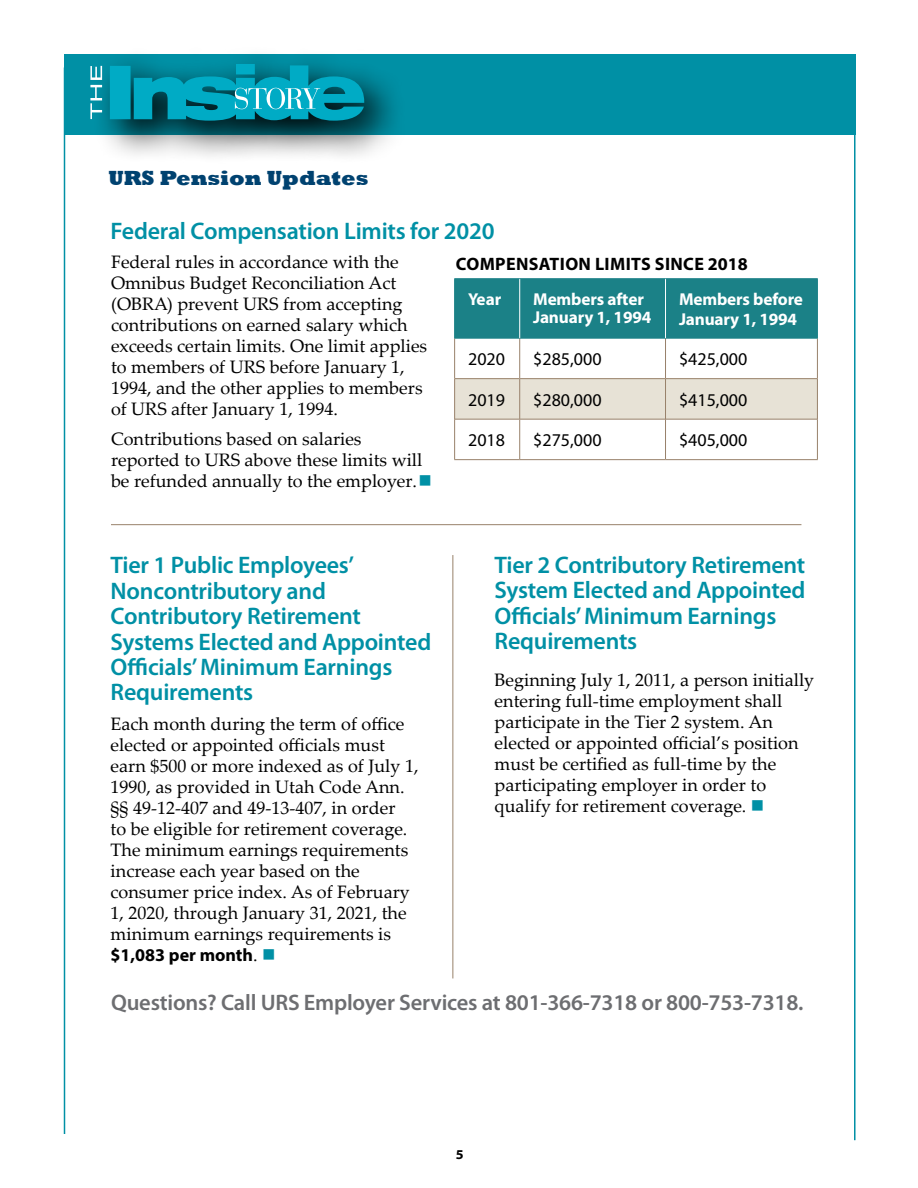
<style>
.page{position:relative;width:918px;height:1188px;background:#fff}
.page>*{position:absolute;margin:0;border:0;box-sizing:border-box;transform-origin:0 0}
.t1{font:600 24px/25.5px "Myriad Pro";letter-spacing:-.01em;color:#0090a5}
.t2{font:600 22.5px "Myriad Pro";letter-spacing:-.01em;color:#6d6e71}
.t3{font:800 21px "Rockwell";color:#004270}
.t4{font:18px/21px "Palatino Linotype";color:#000}
.t5{font:18px "Myriad Pro";color:#000}
.t6{font:700 18px "Myriad Pro";letter-spacing:.02em;color:#000}
.t7{font:700 18px "Myriad Pro";color:#000}
.t8{font:700 17.25px/18px "Myriad Pro";letter-spacing:-.01em;color:#fff}
.t9{font:700 semi-expanded 13.5px "Myriad Pro";color:#000}
.s1{color:#0090a5}
.s2{font-family:"Palatino Linotype";font-weight:400}
</style>
<div class="page">
<hr style="left:64px;top:68px;width:1px;height:1066px;background:#0090a5">
<div style="left:64px;top:54px;width:792px;height:81px;background:#0090a5"></div>
<svg style="left:100px;top:61px;width:295px;height:95px"></svg>
<svg style="left:110px;top:64px;width:254px;height:57px;background:#0896ab"></svg>
<svg style="left:90px;top:66px;width:12px;height:53px"></svg>
<hr style="left:854px;top:74px;width:2px;height:1066px;background:#0090a5">
<div style="left:455px;top:279px;width:362px;height:59px;background:#1b8187"></div>
<div style="left:455px;top:379px;width:362px;height:40px;background:#e7e2d6"></div>
<hr style="left:455px;top:378px;width:64px;height:1px;background:#98816a">
<hr style="left:520px;top:378px;width:145px;height:1px;background:#98816a">
<hr style="left:666px;top:378px;width:151px;height:1px;background:#98816a">
<hr style="left:455px;top:419px;width:64px;height:1px;background:#98816a">
<hr style="left:520px;top:419px;width:145px;height:1px;background:#98816a">
<hr style="left:666px;top:419px;width:151px;height:1px;background:#98816a">
<hr style="left:454px;top:338px;width:1px;height:41px;background:#98816a">
<hr style="left:519px;top:338px;width:1px;height:41px;background:#98816a">
<hr style="left:665px;top:338px;width:1px;height:41px;background:#98816a">
<hr style="left:817px;top:338px;width:1px;height:41px;background:#98816a">
<hr style="left:454px;top:379px;width:1px;height:40px;background:#98816a">
<hr style="left:519px;top:379px;width:1px;height:40px;background:#98816a">
<hr style="left:665px;top:379px;width:1px;height:40px;background:#98816a">
<hr style="left:817px;top:379px;width:1px;height:40px;background:#98816a">
<hr style="left:454px;top:419px;width:1px;height:40px;background:#98816a">
<hr style="left:519px;top:419px;width:1px;height:40px;background:#98816a">
<hr style="left:665px;top:419px;width:1px;height:40px;background:#98816a">
<hr style="left:817px;top:419px;width:1px;height:40px;background:#98816a">
<hr style="left:454px;top:459px;width:66px;height:1px;background:#98816a">
<hr style="left:520px;top:459px;width:146px;height:1px;background:#98816a">
<hr style="left:666px;top:459px;width:152px;height:1px;background:#98816a">
<hr style="left:454px;top:278px;width:66px;height:1px;background:#1b8187">
<hr style="left:454px;top:279px;width:1px;height:59px;background:#1b8187">
<hr style="left:520px;top:278px;width:146px;height:1px;background:#1b8187">
<hr style="left:666px;top:278px;width:152px;height:1px;background:#1b8187">
<hr style="left:817px;top:279px;width:1px;height:59px;background:#1b8187">
<hr style="left:454px;top:338px;width:66px;height:1px;background:#1b8187">
<hr style="left:520px;top:338px;width:146px;height:1px;background:#1b8187">
<hr style="left:666px;top:338px;width:152px;height:1px;background:#1b8187">
<hr style="left:519px;top:279px;width:1px;height:59px;background:#fff">
<hr style="left:665px;top:279px;width:1px;height:59px;background:#fff">
<hr style="left:111px;top:524px;width:690px;height:1px;background:#98816a">
<hr style="left:452px;top:555px;width:1px;height:423px;background:#98816a">
<p class="t3" style="left:108px;top:166px;width:262px">URS Pension Updates</p>
<h1 class="t1" style="left:111px;top:217px;width:385px">Federal Compensation Limits for 2020</h1>
<p class="t4" style="left:111px;top:251px;width:318px">Federal rules in accordance with the Omnibus Budget Reconciliation Act (OBRA) prevent URS from accepting contributions on earned salary which exceeds certain limits. One limit applies to members of URS before January 1, 1994, and the other applies to members of URS after January 1, 1994.</p>
<p class="t4" style="left:111px;top:428px;width:322px">Contributions based on salaries reported to URS above these limits will be refunded annually to the employer.<span class="s1">■</span></p>
<p class="t6" style="left:456px;top:252px;width:293px">COMPENSATION LIMITS SINCE 2018</p>
<p class="t8" style="left:468px;top:290px;width:35px">Year</p>
<p class="t8" style="left:533px;top:290px;width:120px">Members after<br>January 1, 1994</p>
<p class="t8" style="left:679px;top:289px;width:126px;line-height:19.5px">Members before<br>January 1, 1994</p>
<p class="t5" style="left:468px;top:348px;width:38px">2020</p>
<p class="t5" style="left:533px;top:348px;width:70px">$285,000</p>
<p class="t5" style="left:679px;top:348px;width:70px">$425,000</p>
<p class="t5" style="left:468px;top:389px;width:38px">2019</p>
<p class="t5" style="left:533px;top:389px;width:70px">$280,000</p>
<p class="t5" style="left:679px;top:389px;width:70px">$415,000</p>
<p class="t5" style="left:468px;top:429px;width:38px">2018</p>
<p class="t5" style="left:533px;top:429px;width:70px">$275,000</p>
<p class="t5" style="left:679px;top:429px;width:70px">$405,000</p>
<h1 class="t1" style="left:111px;top:552px;width:322px">Tier 1 Public Employees’<br>Noncontributory and<br>Contributory Retirement<br>Systems Elected and Appointed<br>Officials’ Minimum Earnings<br>Requirements</h1>
<h1 class="t1" style="left:495px;top:552px;width:312px">Tier 2 Contributory Retirement<br>System Elected and Appointed<br>Officials’ Minimum Earnings<br>Requirements</h1>
<p class="t4" style="left:495px;top:669px;width:321px">Beginning July 1, 2011, a person initially entering full-time employment shall participate in the Tier 2 system. An elected or appointed official’s position must be certified as full-time by the participating employer in order to qualify for retirement coverage. <span class="s1">■</span></p>
<p class="t4" style="left:111px;top:713px;width:309px">Each month during the term of office elected or appointed officials must earn $500 or more indexed as of July 1, 1990, as provided in Utah Code Ann. §§ 49-12-407 and 49-13-407, in order<br>to be eligible for retirement coverage.<br>The minimum earnings requirements increase each year based on the consumer price index. As of February 1, 2020, through January 31, 2021, the minimum earnings requirements is</p>
<p class="t7" style="left:111px;top:943px;width:166px">$1,083 per month<span class="s2">.</span> <span class="s1">■</span></p>
<p class="t2" style="left:111px;top:989px;width:694px">Questions? Call URS Employer Services at 801-366-7318 or 800-753-7318.</p>
<p class="t9" style="left:456px;top:1147px;width:9px">5</p>
</div>
